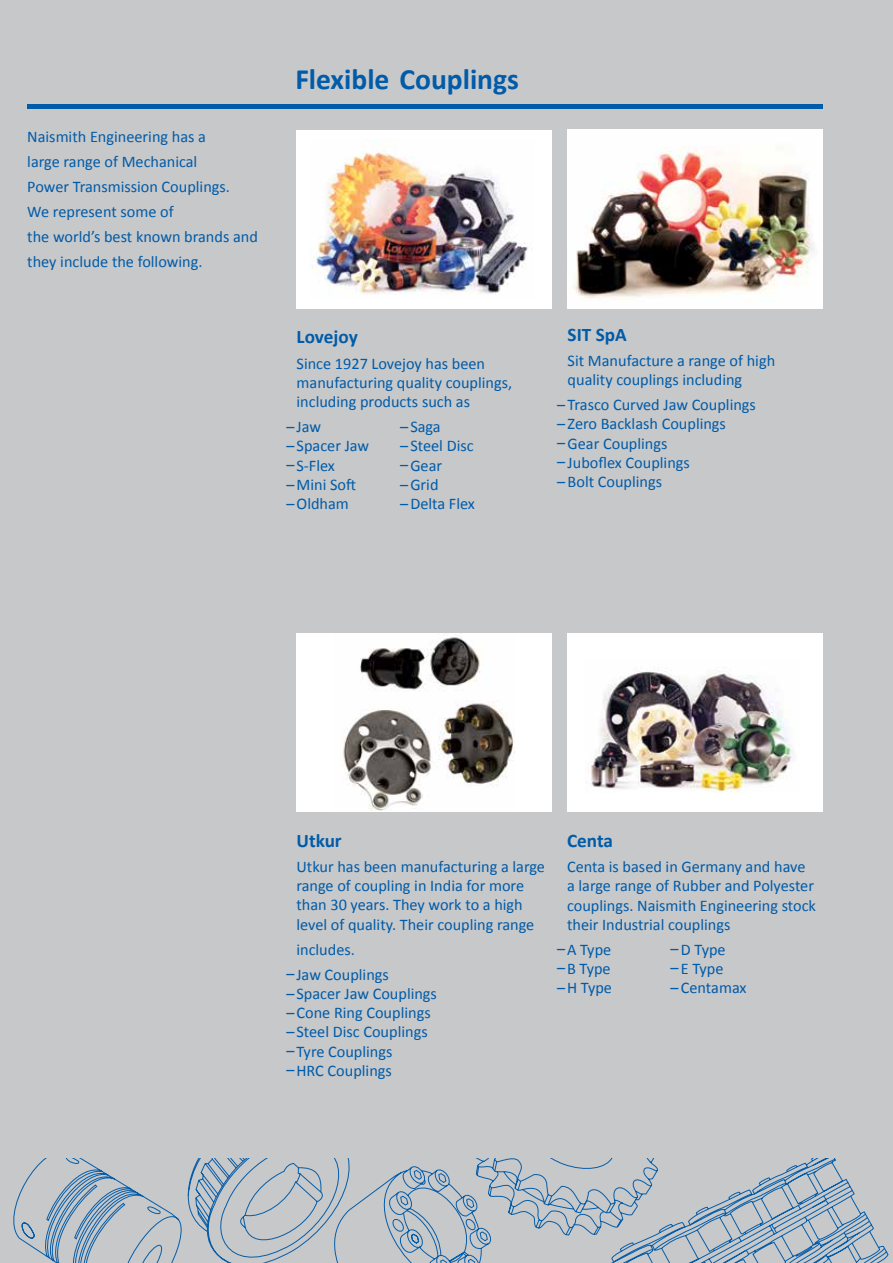
<style>
.page{position:relative;width:893px;height:1263px;background:#c7c8ca}
.page>*{position:absolute;margin:0;border:0;box-sizing:border-box;transform-origin:0 0}
.t1{font:700 29.55px "Calibri";color:#005ba8}
.t2{font:700 19.2px "Calibri";color:#005ba8}
.t3{font:16.2px/19.2px "Calibri";color:#005ba8}
</style>
<div class="page">
<svg style="left:13px;top:1159px;width:876px;height:104px"></svg>
<div style="left:297px;top:130px;width:255px;height:178px;background:#fff"></div>
<img style="left:310px;top:140px;width:218px;height:155px">
<hr style="left:27px;top:104px;width:796px;height:4px;background:#005ba8">
<img style="left:568px;top:130px;width:255px;height:178px">
<div style="left:296px;top:633px;width:256px;height:178px;background:#fff"></div>
<img style="left:343px;top:633px;width:171px;height:178px">
<div style="left:567px;top:634px;width:255px;height:178px;background:#fff"></div>
<img style="left:586px;top:669px;width:207px;height:123px">
<p class="t3" style="left:27px;top:123px;width:232px;line-height:25px">Naismith Engineering has a<br>large range of Mechanical<br>Power Transmission Couplings.<br>We represent some of<br>the world’s best known brands and they include the following.</p>
<h1 class="t1" style="left:295px;top:61px;width:225px">Flexible Couplings</h1>
<p class="t2" style="left:297px;top:325px;width:63px">Lovejoy</p>
<p class="t3" style="left:297px;top:353px;width:217px">Since 1927 Lovejoy has been manufacturing quality couplings, including products such as</p>
<p class="t3" style="left:287px;top:416px;width:36px">–Jaw</p>
<p class="t3" style="left:400px;top:416px;width:42px">–Saga</p>
<p class="t3" style="left:287px;top:436px;width:84px">–Spacer Jaw</p>
<p class="t3" style="left:400px;top:436px;width:75px">–Steel Disc</p>
<p class="t3" style="left:287px;top:455px;width:50px">–S-Flex</p>
<p class="t3" style="left:400px;top:455px;width:44px">–Gear</p>
<p class="t3" style="left:287px;top:474px;width:71px">–Mini Soft</p>
<p class="t3" style="left:400px;top:474px;width:40px">–Grid</p>
<p class="t3" style="left:287px;top:493px;width:64px">–Oldham</p>
<p class="t3" style="left:400px;top:493px;width:76px">–Delta Flex</p>
<p class="t2" style="left:568px;top:322px;width:61px">SIT SpA</p>
<p class="t3" style="left:568px;top:350px;width:209px">Sit Manufacture a range of high quality couplings including</p>
<p class="t3" style="left:557px;top:394px;width:200px">–Trasco Curved Jaw Couplings –Zero Backlash Couplings –Gear Couplings<br>–Juboflex Couplings<br>–Bolt Couplings</p>
<p class="t2" style="left:296px;top:828px;width:47px">Utkur</p>
<p class="t3" style="left:296px;top:856px;width:250px">Utkur has been manufacturing a large range of coupling in India for more than 30 years. They work to a high level of quality. Their coupling range</p>
<p class="t3" style="left:287px;top:936px;width:104px;line-height:25px;text-indent:10px">includes. –Jaw Couplings</p>
<p class="t3" style="left:287px;top:983px;width:152px">–Spacer Jaw Couplings –Cone Ring Couplings –Steel Disc Couplings –Tyre Couplings<br>–HRC Couplings</p>
<p class="t2" style="left:567px;top:829px;width:47px">Centa</p>
<p class="t3" style="left:567px;top:856px;width:250px">Centa is based in Germany and have a large range of Rubber and Polyester couplings. Naismith Engineering stock their Industrial couplings</p>
<p class="t3" style="left:557px;top:939px;width:56px">–A Type</p>
<p class="t3" style="left:670px;top:939px;width:57px">–D Type</p>
<p class="t3" style="left:557px;top:958px;width:55px">–B Type</p>
<p class="t3" style="left:670px;top:958px;width:55px">–E Type</p>
<p class="t3" style="left:557px;top:978px;width:56px">–H Type</p>
<p class="t3" style="left:670px;top:978px;width:78px">–Centamax</p>
</div>
